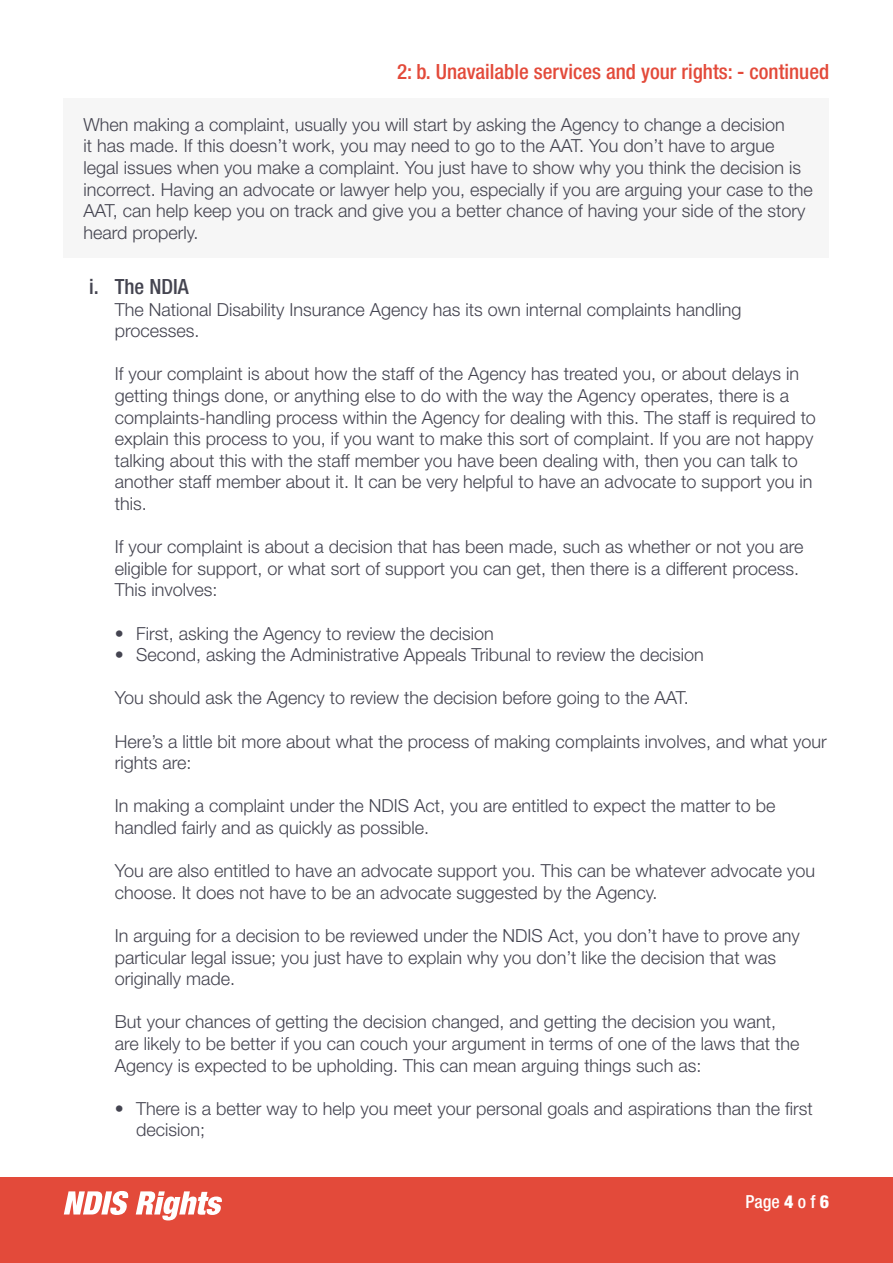
<style>
.page{position:relative;width:893px;height:1263px;background:#fff}
.page>*{position:absolute;margin:0;border:0;box-sizing:border-box;transform-origin:0 0}
.t1{font:500 condensed 21px "Helvetica Neue LT Pro";color:#e34a3a}
.t2{font:500 condensed 21px "Helvetica Neue LT Pro";color:#444450}
.t3{font:300 18px/21.6px "Helvetica Neue LT Pro";color:#444450}
.t4{font:500 condensed 18px "Helvetica Neue LT Pro";color:#fff}
.s1{font-weight:800}
</style>
<div class="page">
<div style="left:0;top:1177px;width:893px;height:86px;background:#e34a3a"></div>
<svg style="left:64px;top:1191px;width:65px;height:24px"></svg>
<svg style="left:136px;top:1191px;width:86px;height:29px"></svg>
<div style="left:64px;top:99px;width:765px;height:159px;background:#f6f6f6"></div>
<p class="t1" style="left:397px;top:59px;width:434px">2: b. Unavailable services and your rights: - continued</p>
<p class="t3" style="left:83px;top:113px;width:731px">When making a complaint, usually you will start by asking the Agency to change a decision<br>it has made. If this doesn’t work, you may need to go to the AAT. You don’t have to argue legal issues when you make a complaint. You just have to show why you think the decision is incorrect. Having an advocate or lawyer help you, especially if you are arguing your case to the AAT, can help keep you on track and give you a better chance of having your side of the story heard properly.</p>
<p class="t2" style="left:89px;top:274px;width:101px">i. The NDIA</p>
<p class="t3" style="left:115px;top:298px;width:628px">The National Disability Insurance Agency has its own internal complaints handling processes.</p>
<p class="t3" style="left:115px;top:363px;width:703px">If your complaint is about how the staff of the Agency has treated you, or about delays in getting things done, or anything else to do with the way the Agency operates, there is a complaints-handling process within the Agency for dealing with this. The staff is required to explain this process to you, if you want to make this sort of complaint. If you are not happy talking about this with the staff member you have been dealing with, then you can talk to another staff member about it. It can be very helpful to have an advocate to support you in this.</p>
<p class="t3" style="left:115px;top:536px;width:690px">If your complaint is about a decision that has been made, such as whether or not you are eligible for support, or what sort of support you can get, then there is a different process.<br>This involves:</p>
<p class="t3" style="left:115px;top:622px;width:381px">• First, asking the Agency to review the decision</p>
<p class="t3" style="left:115px;top:644px;width:591px">• Second, asking the Administrative Appeals Tribunal to review the decision</p>
<p class="t3" style="left:115px;top:687px;width:575px">You should ask the Agency to review the decision before going to the AAT.</p>
<p class="t3" style="left:115px;top:730px;width:713px">Here’s a little bit more about what the process of making complaints involves, and what your rights are:</p>
<p class="t3" style="left:115px;top:795px;width:662px">In making a complaint under the NDIS Act, you are entitled to expect the matter to be handled fairly and as quickly as possible.</p>
<p class="t3" style="left:115px;top:860px;width:702px">You are also entitled to have an advocate support you. This can be whatever advocate you choose. It does not have to be an advocate suggested by the Agency.</p>
<p class="t3" style="left:115px;top:924px;width:686px">In arguing for a decision to be reviewed under the NDIS Act, you don’t have to prove any particular legal issue; you just have to explain why you don’t like the decision that was originally made.</p>
<p class="t3" style="left:115px;top:1011px;width:686px">But your chances of getting the decision changed, and getting the decision you want, are likely to be better if you can couch your argument in terms of one of the laws that the<br>Agency is expected to be upholding. This can mean arguing things such as:</p>
<p class="t3" style="left:136px;top:1097px;width:678px;text-indent:-21px">• There is a better way to help you meet your personal goals and aspirations than the first decision;</p>
<p class="t4" style="left:745px;top:1190px;width:85px">Page <span class="s1">4</span> o f <span class="s1">6</span></p>
</div>
